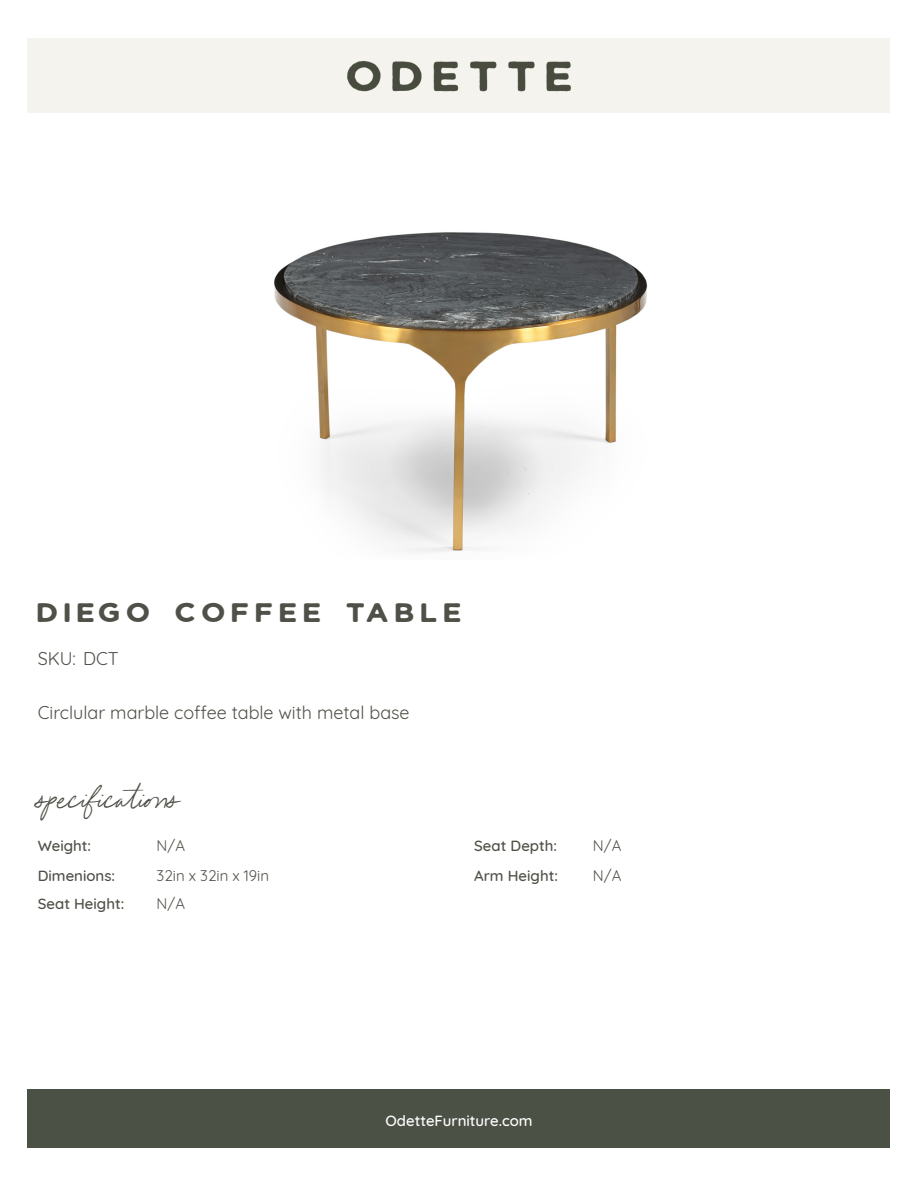
<style>
.page{position:relative;width:918px;height:1188px;background:#fff}
.page>*{position:absolute;margin:0;border:0;box-sizing:border-box;transform-origin:0 0}
.t1{font:33px "Wild Oaklands";color:#4f5148}
.t2{font:27px "Eagle Sight";color:#4f5148}
.t3{font:18px "Quicksand";color:#4f5148}
.t4{font:500 15px "Quicksand";color:#4f5148}
.t5{font:15px "Quicksand";color:#4f5148}
.t6{font:500 15px "Quicksand";color:#fff}
</style>
<div class="page">
<div style="left:28px;top:39px;width:862px;height:74px;background:#f5f3ed"></div>
<div style="left:28px;top:1089px;width:862px;height:59px;background:#4c5146"></div>
<img style="left:274px;top:232px;width:374px;height:321px">
<img style="left:347px;top:60px;width:224px;height:32px">
<p class="t2" style="left:38px;top:598px;width:432px">DIEGO COFFEE TABLE</p>
<p class="t3" style="left:38px;top:645px;width:82px">SKU: DCT</p>
<p class="t3" style="left:38px;top:699px;width:373px">Circlular marble coffee table with metal base</p>
<p class="t1" style="left:38px;top:773px;width:143px">specifications</p>
<p class="t4" style="left:38px;top:833px;width:55px">Weight:</p>
<p class="t4" style="left:38px;top:864px;width:79px">Dimenions:</p>
<p class="t4" style="left:38px;top:892px;width:88px">Seat Height:</p>
<p class="t5" style="left:157px;top:834px;width:30px">N/A</p>
<p class="t5" style="left:157px;top:864px;width:114px">32in x 32in x 19in</p>
<p class="t5" style="left:157px;top:892px;width:30px">N/A</p>
<p class="t4" style="left:474px;top:833px;width:84px">Seat Depth:</p>
<p class="t4" style="left:474px;top:864px;width:85px">Arm Height:</p>
<p class="t5" style="left:593px;top:834px;width:30px">N/A</p>
<p class="t5" style="left:593px;top:864px;width:30px">N/A</p>
<p class="t6" style="left:385px;top:1108px;width:149px">OdetteFurniture.com</p>
</div>
